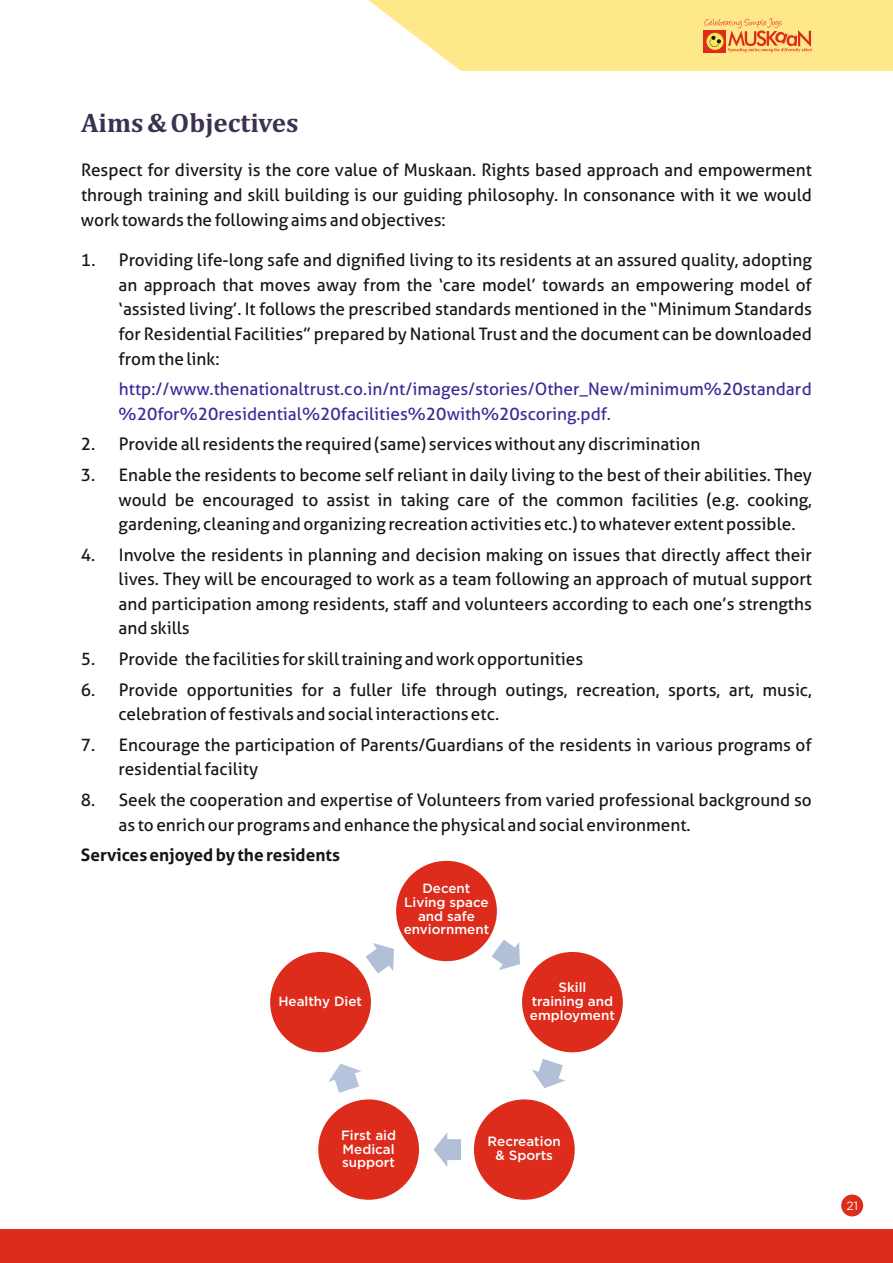
<style>
.page{position:relative;width:893px;height:1263px;background:#fff}
.page>*{position:absolute;margin:0;border:0;box-sizing:border-box;transform-origin:0 0}
.t1{font:700 27px "Cambria";color:#3c3152}
.t2{font:17.25px/24.6px "Aller";color:#151616;text-align:justify}
.t3{font:17.25px/24.6px "Aller";color:#3c2b99}
.t4{font:700 17.25px "Aller";color:#151616}
.t5{font:500 13.5px/13.8px "Gotham";color:#fff;text-align:center}
.t6{font:12px "Gotham";color:#fff}
</style>
<div class="page">
<div style="left:0;top:1229px;width:893px;height:34px;background:#dd2b1c"></div>
<svg style="left:368px;top:0;width:525px;height:71px;background:#fde490"></svg>
<div style="left:841px;top:1194px;width:22px;height:22px;background:#dd2b1c;border-radius:50%"></div>
<div style="left:393px;top:858px;width:107px;height:106px;background:#dd2b1c;border:3px solid #fff;border-radius:50%"></div>
<svg style="left:499px;top:943px;width:21px;height:27px"></svg>
<img style="left:492px;top:940px;width:27px;height:28px">
<div style="left:519px;top:949px;width:107px;height:106px;background:#dd2b1c;border:3px solid #fff;border-radius:50%"></div>
<svg style="left:532px;top:1070px;width:33px;height:18px"></svg>
<img style="left:537px;top:1059px;width:26px;height:24px">
<div style="left:471px;top:1096px;width:107px;height:107px;background:#dd2b1c;border:3px solid #fff;border-radius:50%"></div>
<svg style="left:433px;top:1132px;width:15px;height:35px"></svg>
<img style="left:442px;top:1139px;width:19px;height:21px">
<div style="left:315px;top:1096px;width:107px;height:107px;background:#dd2b1c;border:3px solid #fff;border-radius:50%"></div>
<svg style="left:328px;top:1063px;width:33px;height:19px"></svg>
<img style="left:333px;top:1068px;width:26px;height:25px">
<div style="left:267px;top:949px;width:107px;height:106px;background:#dd2b1c;border:3px solid #fff;border-radius:50%"></div>
<img style="left:366px;top:945px;width:28px;height:29px">
<h1 class="t1" style="left:81px;top:111px;width:219px">Aims &amp; Objectives</h1>
<p class="t2" style="left:81px;top:160px;width:732px">Respect for diversity is the core value of Muskaan. Rights based approach and empowerment through training and skill building is our guiding philosophy. In consonance with it we would work towards the following aims and objectives:</p>
<p class="t2" style="left:119px;top:250px;width:695px;text-indent:-38px">1. Providing life-long safe and dignified living to its residents at an assured quality, adopting an approach that moves away from the ‘care model’ towards an empowering model of ‘assisted living’. It follows the prescribed standards mentioned in the “Minimum Standards for Residential Facilities” prepared by National Trust and the document can be downloaded from the link:</p>
<p class="t3" style="left:119px;top:379px;width:695px">http://www.thenationaltrust.co.in/nt/images/stories/Other_New/minimum%20standard %20for%20residential%20facilities%20with%20scoring.pdf.</p>
<p class="t2" style="left:81px;top:434px;width:621px">2. Provide all residents the required (same) services without any discrimination</p>
<p class="t2" style="left:119px;top:464px;width:695px;text-indent:-38px">3. Enable the residents to become self reliant in daily living to the best of their abilities. They would be encouraged to assist in taking care of the common facilities (e.g. cooking, gardening, cleaning and organizing recreation activities etc.) to whatever extent possible.</p>
<p class="t2" style="left:119px;top:544px;width:695px;text-indent:-38px">4. Involve the residents in planning and decision making on issues that directly affect their lives. They will be encouraged to work as a team following an approach of mutual support and participation among residents, staff and volunteers according to each one’s strengths and skills</p>
<p class="t2" style="left:81px;top:648px;width:504px">5. Provide the facilities for skill training and work opportunities</p>
<p class="t2" style="left:119px;top:679px;width:695px;text-indent:-38px">6. Provide opportunities for a fuller life through outings, recreation, sports, art, music, celebration of festivals and social interactions etc.</p>
<p class="t2" style="left:119px;top:734px;width:695px;text-indent:-38px">7. Encourage the participation of Parents/Guardians of the residents in various programs of residential facility</p>
<p class="t2" style="left:119px;top:789px;width:695px;text-indent:-38px">8. Seek the cooperation and expertise of Volunteers from varied professional background so as to enrich our programs and enhance the physical and social environment.</p>
<p class="t4" style="left:81px;top:849px;width:261px">Services enjoyed by the residents</p>
<p class="t5" style="left:404px;top:882px;width:87px">Decent<br>Living space and safe enviornment</p>
<p class="t5" style="left:278px;top:995px;width:85px">Healthy Diet</p>
<p class="t5" style="left:530px;top:981px;width:86px">Skill<br>training and employment</p>
<p class="t5" style="left:341px;top:1129px;width:57px;text-align:justify">First aid Medical support</p>
<p class="t5" style="left:488px;top:1136px;width:75px">Recreation &amp; Sports</p>
<p class="t6" style="left:847px;top:1201px;width:13px">21</p>
</div>
